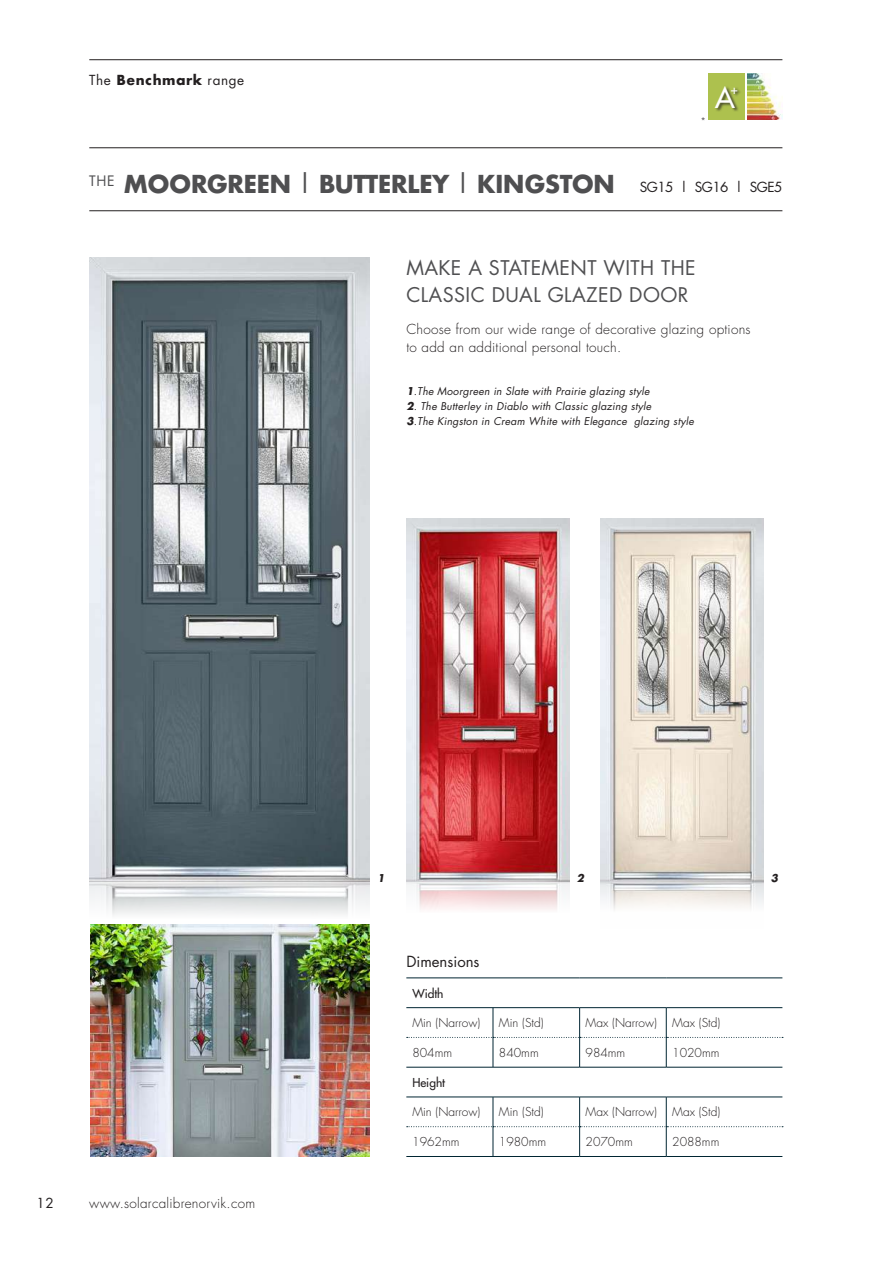
<style>
.page{position:relative;width:893px;height:1263px;background:#fff}
.page>*{position:absolute;margin:0;border:0;box-sizing:border-box;transform-origin:0 0}
.t1{font:28.05px "Futura";color:#fff}
.t2{font:700 24px "Futura";letter-spacing:-.03em;color:#4f4f51}
.t3{font:19.65px/27.2px "Futura";letter-spacing:.02em;color:#4f4f51}
.t4{font:14.85px "Futura";color:#231f20}
.t5{font:300 13.5px/18px "Futura";letter-spacing:.02em;color:#231f20}
.t6{font:700 13.5px "Futura";letter-spacing:.04em;color:#231f20}
.t7{font:13.5px "Futura";letter-spacing:-.04em;color:#231f20}
.t8{font:12.3px "Futura";color:#fff}
.t9{font:300 12px "Futura";color:#231f20}
.t10{font:12px "Futura";color:#231f20}
.t11{font:italic 10.5px/15px "Futura";letter-spacing:.02em;color:#231f20}
.t12{font:italic 700 10.5px "Futura";color:#231f20}
.t13{font:300 9px "Futura";color:#231f20}
.s1{font-weight:400}
.s2{font-weight:700}
</style>
<div class="page">
<hr style="left:89px;top:59px;width:693px;height:1px;background:#231f20">
<hr style="left:89px;top:148px;width:693px;height:1px;background:#231f20">
<hr style="left:89px;top:210px;width:693px;height:1px;background:#231f20">
<img style="left:89px;top:257px;width:281px;height:671px">
<svg style="left:406px;top:1008px;width:376px;height:120px"></svg>
<svg style="left:407px;top:1008px;width:376px;height:59px"></svg>
<svg style="left:407px;top:1097px;width:376px;height:59px"></svg>
<hr style="left:406px;top:1156px;width:87px;height:1px;background:#002532">
<hr style="left:493px;top:1156px;width:87px;height:1px;background:#002532">
<hr style="left:580px;top:1156px;width:86px;height:1px;background:#002532">
<hr style="left:666px;top:1156px;width:116px;height:1px;background:#002532">
<hr style="left:406px;top:978px;width:87px;height:1px;background:#002532">
<hr style="left:493px;top:978px;width:87px;height:1px;background:#002532">
<hr style="left:580px;top:978px;width:86px;height:1px;background:#002532">
<hr style="left:666px;top:978px;width:116px;height:1px;background:#002532">
<hr style="left:406px;top:1007px;width:87px;height:1px;background:#002532">
<hr style="left:493px;top:1007px;width:87px;height:1px;background:#002532">
<hr style="left:580px;top:1007px;width:86px;height:1px;background:#002532">
<hr style="left:666px;top:1007px;width:116px;height:1px;background:#002532">
<hr style="left:406px;top:1067px;width:87px;height:1px;background:#002532">
<hr style="left:493px;top:1067px;width:87px;height:1px;background:#002532">
<hr style="left:580px;top:1067px;width:86px;height:1px;background:#002532">
<hr style="left:666px;top:1067px;width:116px;height:1px;background:#002532">
<hr style="left:406px;top:1097px;width:87px;height:1px;background:#002532">
<hr style="left:493px;top:1097px;width:87px;height:1px;background:#002532">
<hr style="left:580px;top:1097px;width:86px;height:1px;background:#002532">
<hr style="left:666px;top:1097px;width:116px;height:1px;background:#002532">
<img style="left:406px;top:518px;width:163px;height:392px">
<img style="left:600px;top:518px;width:163px;height:364px">
<svg style="left:600px;top:882px;width:163px;height:28px"></svg>
<img style="left:91px;top:925px;width:279px;height:232px">
<div style="left:708px;top:73px;width:37px;height:47px;background:#adc14e"></div>
<div style="left:715px;top:86px;width:27px;height:26px;background:#231f20;opacity:.75"></div>
<img style="left:748px;top:73px;width:34px;height:47px">
<p class="t6" style="left:89px;top:70px;width:156px"><span class="s1">The</span> Benchmark <span class="s1">range</span></p>
<h2 class="t2" style="left:89px;top:166px;width:527px"><sup>THE</sup> MOORGREEN <span class="s1">|</span> BUTTERLEY <span class="s1">|</span> KINGSTON</h2>
<p class="t13" style="left:701px;top:114px;width:7px">*</p>
<h1 class="t1" style="left:715px;top:79px;width:21px">A</h1>
<p class="t8" style="left:731px;top:81px;width:9px">+</p>
<p class="t7" style="left:640px;top:178px;width:144px">SG15 | SG16 | SGE5</p>
<h3 class="t3" style="left:406px;top:254px;width:291px">MAKE A STATEMENT WITH THE<br>CLASSIC DUAL GLAZED DOOR</h3>
<p class="t5" style="left:406px;top:320px;width:346px">Choose from our wide range of decorative glazing options to add an additional personal touch.</p>
<p class="t11" style="left:406px;top:383px;width:245px"><span class="s2">1</span>.The Moorgreen in Slate with Prairie glazing style</p>
<p class="t11" style="left:406px;top:398px;width:289px"><span class="s2">2</span>. The Butterley in Diablo with Classic glazing style<br><span class="s2">3</span>.The Kingston in Cream White with Elegance glazing style</p>
<p class="t7" style="left:37px;top:1194px;width:19px">12</p>
<p class="t5" style="left:89px;top:1194px;width:167px">www.solarcalibrenorvik.com</p>
<p class="t12" style="left:377px;top:871px;width:9px">1</p>
<p class="t12" style="left:577px;top:871px;width:9px">2</p>
<p class="t12" style="left:771px;top:871px;width:9px">3</p>
<h3 class="t4" style="left:406px;top:951px;width:75px">Dimensions</h3>
<p class="t10" style="left:412px;top:985px;width:33px">Width</p>
<p class="t9" style="left:412px;top:1015px;width:70px">Min (Narrow)</p>
<p class="t9" style="left:499px;top:1015px;width:46px">Min (Std)</p>
<p class="t9" style="left:586px;top:1015px;width:73px">Max (Narrow)</p>
<p class="t9" style="left:672px;top:1015px;width:50px">Max (Std)</p>
<p class="t9" style="left:412px;top:1045px;width:41px">804mm</p>
<p class="t9" style="left:499px;top:1045px;width:41px">840mm</p>
<p class="t9" style="left:586px;top:1045px;width:41px">984mm</p>
<p class="t9" style="left:672px;top:1045px;width:49px">1020mm</p>
<p class="t10" style="left:412px;top:1074px;width:34px">Height</p>
<p class="t9" style="left:412px;top:1104px;width:70px">Min (Narrow)</p>
<p class="t9" style="left:499px;top:1104px;width:46px">Min (Std)</p>
<p class="t9" style="left:586px;top:1104px;width:73px">Max (Narrow)</p>
<p class="t9" style="left:672px;top:1104px;width:50px">Max (Std)</p>
<p class="t9" style="left:412px;top:1134px;width:49px">1962mm</p>
<p class="t9" style="left:499px;top:1134px;width:49px">1980mm</p>
<p class="t9" style="left:586px;top:1134px;width:49px">2070mm</p>
<p class="t9" style="left:672px;top:1134px;width:49px">2088mm</p>
</div>
